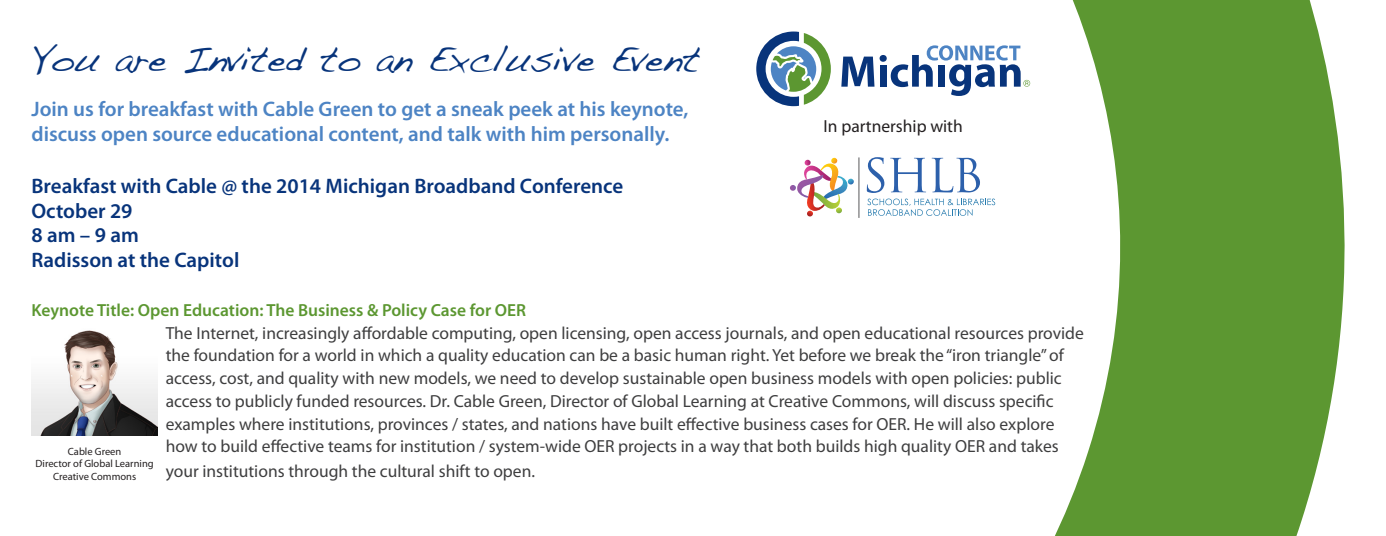
<style>
.page{position:relative;width:1386px;height:536px;background:#fff}
.page>*{position:absolute;margin:0;border:0;box-sizing:border-box;transform-origin:0 0}
.t1{font:36.75px "Handwriting Dakota";color:#08347b}
.t2{font:600 21px/24.5px "Myriad Pro";color:#4d84c4}
.t3{font:600 21px "Myriad Pro";color:#08347b}
.t4{font:17.5px/22.8px "Myriad Pro";color:#3e3e3f}
.t5{font:600 17.5px "Myriad Pro";color:#5c9731}
.t6{font:17.5px "Myriad Pro";color:#231f20}
.t7{font:10.5px "Myriad Pro";color:#231f20}
</style>
<div class="page">
<svg style="left:788px;top:0;width:557px;height:536px"></svg>
<img style="left:32px;top:330px;width:126px;height:105px">
<svg style="left:867px;top:157px;width:128px;height:59px"></svg>
<hr style="left:859px;top:157px;width:1px;height:61px;background:#57585a">
<svg style="left:790px;top:158px;width:64px;height:59px"></svg>
<svg style="left:756px;top:32px;width:75px;height:74px"></svg>
<svg style="left:841px;top:57px;width:34px;height:30px"></svg>
<div style="left:880px;top:65px;width:7px;height:22px;background:#08347b"></div>
<div style="left:880px;top:55px;width:7px;height:7px;background:#08347b;border-radius:50%"></div>
<svg style="left:891px;top:45px;width:139px;height:51px"></svg>
<p class="t1" style="left:32px;top:36px;width:670px">You are Invited to an Exclusive Event</p>
<p class="t2" style="left:32px;top:96px;width:658px">Join us for breakfast with Cable Green to get a sneak peek at his keynote, discuss open source educational content, and talk with him personally.</p>
<p class="t3" style="left:32px;top:173px;width:593px">Breakfast with Cable @ the 2014 Michigan Broadband Conference</p>
<p class="t3" style="left:32px;top:197px;width:103px">October 29</p>
<p class="t3" style="left:32px;top:222px;width:109px">8 am – 9 am</p>
<p class="t3" style="left:32px;top:246px;width:209px">Radisson at the Capitol</p>
<p class="t5" style="left:32px;top:299px;width:496px">Keynote Title: Open Education: The Business &amp; Policy Case for OER</p>
<p class="t4" style="left:166px;top:321px;width:920px">The Internet, increasingly affordable computing, open licensing, open access journals, and open educational resources provide the foundation for a world in which a quality education can be a basic human right. Yet before we break the “iron triangle” of access, cost, and quality with new models, we need to develop sustainable open business models with open policies: public access to publicly funded resources. Dr. Cable Green, Director of Global Learning at Creative Commons, will discuss specific examples where institutions, provinces / states, and nations have built effective business cases for OER. He will also explore how to build effective teams for institution / system-wide OER projects in a way that both builds high quality OER and takes</p>
<p class="t4" style="left:166px;top:459px;width:371px">your institutions through the cultural shift to open.</p>
<p class="t6" style="left:824px;top:115px;width:141px">In partnership with</p>
<p class="t7" style="left:68px;top:444px;width:55px">Cable Green</p>
<p class="t7" style="left:36px;top:457px;width:120px">Director of Global Learning</p>
<p class="t7" style="left:53px;top:470px;width:85px">Creative Commons</p>
</div>
